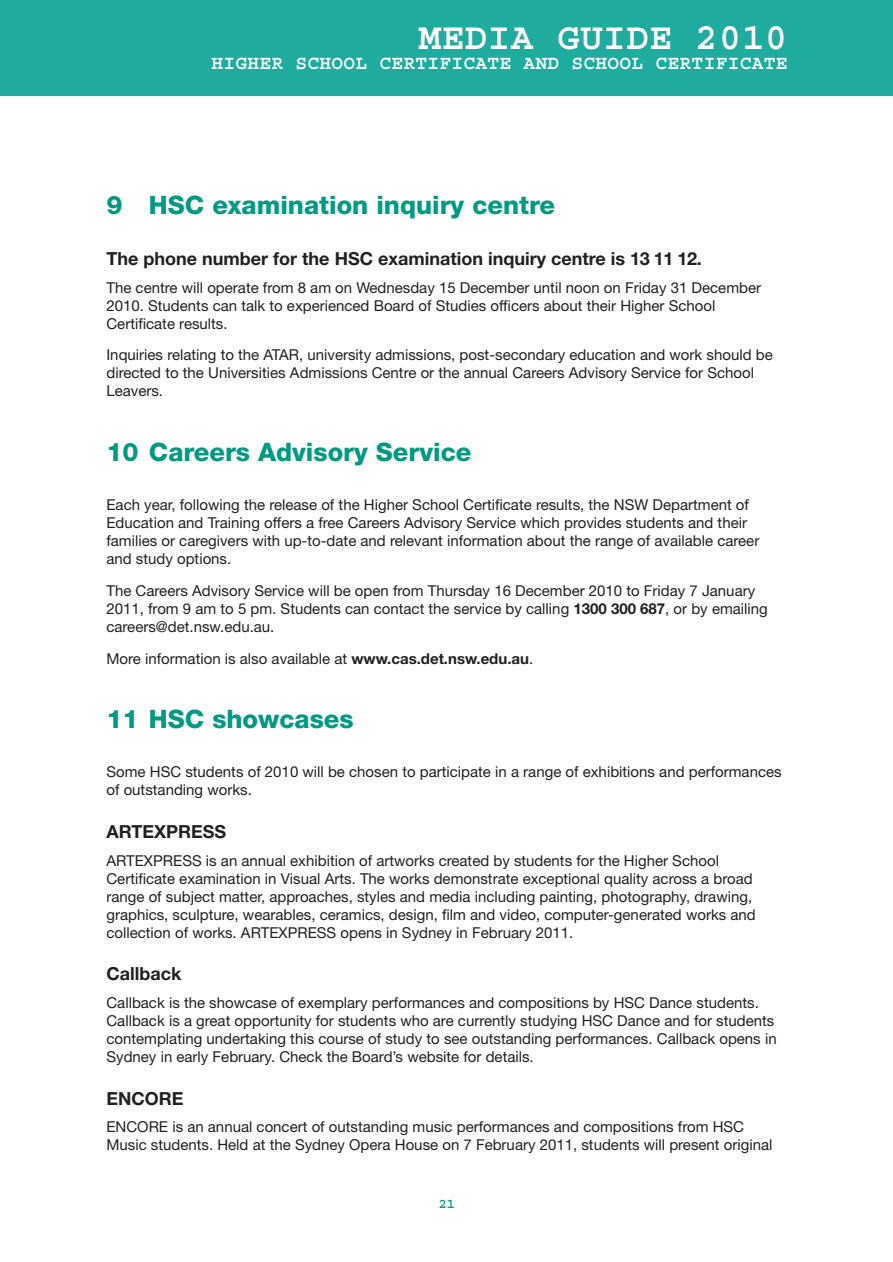
<style>
.page{position:relative;width:893px;height:1262px;background:#fff}
.page>*{position:absolute;margin:0;border:0;box-sizing:border-box;transform-origin:0 0}
.t1{font:700 37.5px "Courier Std";letter-spacing:.015em;color:#fff}
.t2{font:800 25.5px "Helvetica Neue LT Std";color:#009982}
.t3{font:700 19.5px "Courier Std";letter-spacing:.015em;color:#fff}
.t4{font:700 18px "Helvetica Neue LT Std";color:#231f20}
.t5{font:15px/18px "Helvetica Neue LT Std";color:#231f20}
.t6{font:700 13.5px "Courier Std";color:#009982}
.s1{font-weight:700}
</style>
<div class="page">
<div style="left:0;top:0;width:892px;height:96px;background:#1fab9e"></div>
<p class="t1" style="left:418px;top:26px;width:370px">MEDIA GUIDE 2010</p>
<p class="t3" style="left:211px;top:57px;width:577px">HIGHER SCHOOL CERTIFICATE AND SCHOOL CERTIFICATE</p>
<h2 class="t2" style="left:106px;top:196px;width:450px">9 HSC examination inquiry centre</h2>
<p class="t4" style="left:106px;top:252px;width:596px">The phone number for the HSC examination inquiry centre is 13 11 12.</p>
<p class="t5" style="left:106px;top:280px;width:656px">The centre will operate from 8 am on Wednesday 15 December until noon on Friday 31 December<br>2010. Students can talk to experienced Board of Studies officers about their Higher School<br>Certificate results.</p>
<p class="t5" style="left:106px;top:348px;width:667px">Inquiries relating to the ATAR, university admissions, post-secondary education and work should be directed to the Universities Admissions Centre or the annual Careers Advisory Service for School<br>Leavers.</p>
<h2 class="t2" style="left:106px;top:443px;width:366px">10 Careers Advisory Service</h2>
<p class="t5" style="left:106px;top:497px;width:654px">Each year, following the release of the Higher School Certificate results, the NSW Department of Education and Training offers a free Careers Advisory Service which provides students and their families or caregivers with up-to-date and relevant information about the range of available career and study options.</p>
<p class="t5" style="left:106px;top:583px;width:662px">The Careers Advisory Service will be open from Thursday 16 December 2010 to Friday 7 January<br>2011, from 9 am to 5 pm. Students can contact the service by calling <span class="s1">1300 300 687</span>, or by emailing careers@det.nsw.edu.au.</p>
<p class="t5" style="left:106px;top:651px;width:428px">More information is also available at <span class="s1">www.cas.det.nsw.edu.au</span>.</p>
<h2 class="t2" style="left:106px;top:710px;width:249px">11 HSC showcases</h2>
<p class="t5" style="left:106px;top:764px;width:676px">Some HSC students of 2010 will be chosen to participate in a range of exhibitions and performances of outstanding works.</p>
<p class="t4" style="left:106px;top:825px;width:121px">ARTEXPRESS</p>
<p class="t5" style="left:106px;top:853px;width:650px">ARTEXPRESS is an annual exhibition of artworks created by students for the Higher School Certificate examination in Visual Arts. The works demonstrate exceptional quality across a broad range of subject matter, approaches, styles and media including painting, photography, drawing, graphics, sculpture, wearables, ceramics, design, film and video, computer-generated works and collection of works. ARTEXPRESS opens in Sydney in February 2011.</p>
<p class="t4" style="left:106px;top:967px;width:76px">Callback</p>
<p class="t5" style="left:106px;top:995px;width:671px">Callback is the showcase of exemplary performances and compositions by HSC Dance students.<br>Callback is a great opportunity for students who are currently studying HSC Dance and for students contemplating undertaking this course of study to see outstanding performances. Callback opens in Sydney in early February. Check the Board’s website for details.</p>
<p class="t4" style="left:106px;top:1092px;width:79px">ENCORE</p>
<p class="t5" style="left:106px;top:1120px;width:667px">ENCORE is an annual concert of outstanding music performances and compositions from HSC<br>Music students. Held at the Sydney Opera House on 7 February 2011, students will present original</p>
<p class="t6" style="left:438px;top:1199px;width:18px">21</p>
</div>
